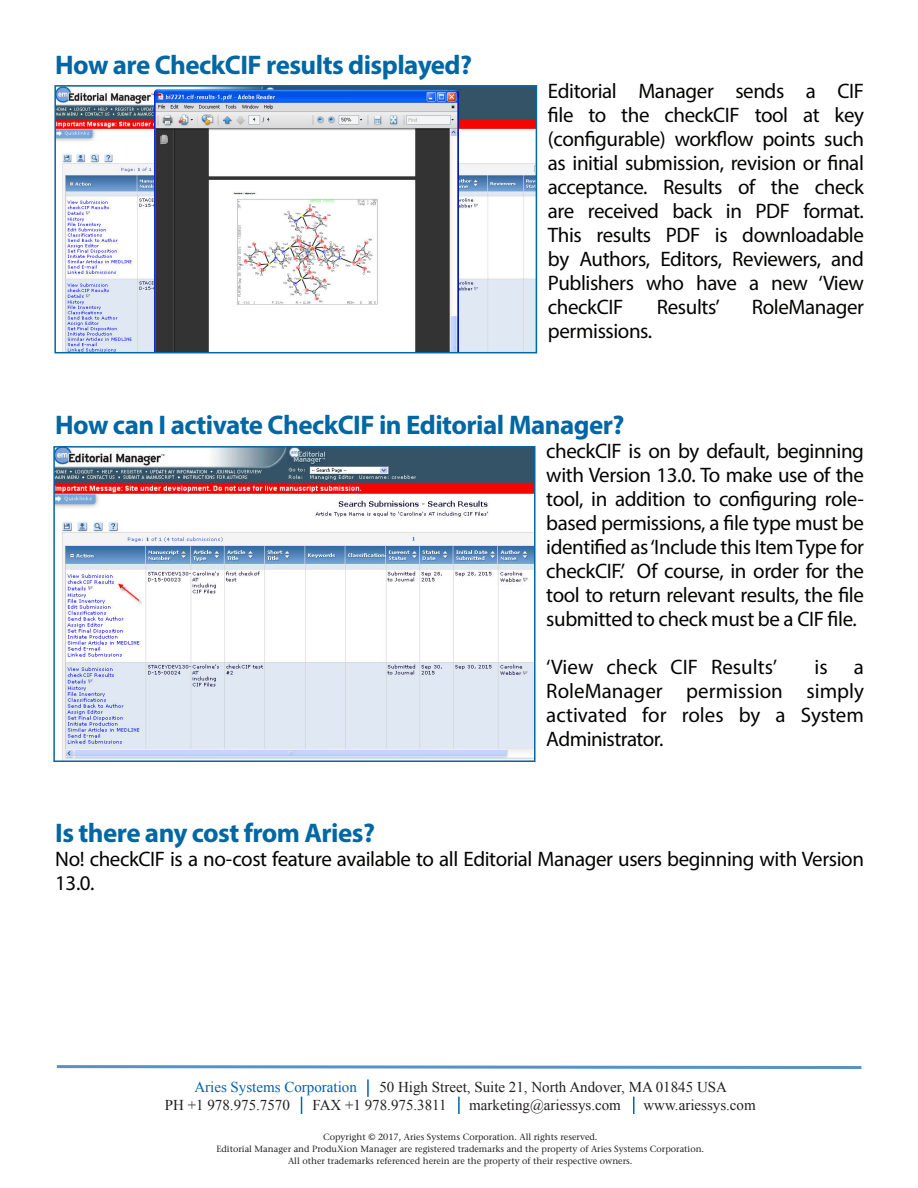
<style>
.page{position:relative;width:918px;height:1188px;background:#fff}
.page>*{position:absolute;margin:0;border:0;box-sizing:border-box;transform-origin:0 0}
.t1{font:700 27px "Myriad Pro";letter-spacing:-.02em;color:#0067a5}
.t2{font:21px/24px "Myriad Pro";letter-spacing:-.02em;color:#040503;text-align:justify}
.t3{font:21px "Myriad Pro";color:#040503}
.Address{font:15px "Times New Roman";color:#231f20}
.Address-2{font:15px "Times New Roman";color:#0160ae}
.Copyright{font:500 9px/12px "Stone Serif Std";color:#231f20;text-align:center}
</style>
<div class="page">
<img style="left:57px;top:88px;width:477px;height:262px">
<div style="left:54px;top:85px;width:483px;height:268px;border:2px solid #0067a5"></div>
<img style="left:56px;top:449px;width:477px;height:310px">
<div style="left:53px;top:446px;width:483px;height:316px;border:2px solid #0067a5"></div>
<svg style="left:56px;top:1065px;width:806px;height:4px;background:#81add3"></svg>
<svg style="left:301px;top:1097px;width:1px;height:17px"></svg>
<svg style="left:458px;top:1097px;width:2px;height:17px"></svg>
<svg style="left:633px;top:1097px;width:1px;height:17px"></svg>
<svg style="left:367px;top:1079px;width:2px;height:18px"></svg>
<p class="t1" style="left:55px;top:48px;width:418px">How are CheckCIF results displayed?</p>
<p class="t2" style="left:548px;top:79px;width:318px">Editorial Manager sends a CIF file to the checkCIF tool at key (configurable) workflow points such as initial submission, revision or final acceptance. Results of the check are received back in PDF format.<br>This results PDF is downloadable by Authors, Editors, Reviewers, and Publishers who have a new ‘View checkCIF</p>
<p class="t2" style="left:657px;top:295px;width:65px">Results’</p>
<p class="t2" style="left:752px;top:295px;width:114px">RoleManager</p>
<p class="t2" style="left:548px;top:319px;width:106px">permissions.</p>
<p class="t1" style="left:55px;top:408px;width:571px">How can I activate CheckCIF in Editorial Manager?</p>
<p class="t2" style="left:546px;top:439px;width:319px">checkCIF is on by default, beginning with Version 13.0. To make use of the tool, in addition to configuring role&shy;based permissions, a file type must be identified as ‘Include this Item Type for checkCIF.’ Of course, in order for the tool to return relevant results, the file submitted to check must be a CIF file.</p>
<p class="t3" style="left:546px;top:654px;width:232px">‘View check CIF Results’</p>
<p class="t2" style="left:546px;top:655px;width:319px;text-indent:268px">is a RoleManager permission simply activated for roles by a System Administrator.</p>
<p class="t1" style="left:55px;top:816px;width:321px">Is there any cost from Aries?</p>
<p class="t2" style="left:55px;top:847px;width:810px">No! checkCIF is a no-cost feature available to all Editorial Manager users beginning with Version<br>13.0.</p>
<p class="Address-2" style="left:194px;top:1077px;width:164px">Aries Systems Corporation</p>
<p class="Address" style="left:379px;top:1077px;width:349px">50 High Street, Suite 21, North Andover, MA 01845 USA</p>
<p class="Address" style="left:165px;top:1095px;width:127px">PH +1 978.975.7570</p>
<p class="Address" style="left:312px;top:1095px;width:136px">FAX +1 978.975.3811</p>
<p class="Address" style="left:469px;top:1095px;width:153px">marketing@ariessys.com</p>
<p class="Address" style="left:643px;top:1095px;width:114px">www.ariessys.com</p>
<p class="Copyright" style="left:216px;top:1131px;width:489px">Copyright © 2017, Aries Systems Corporation. All rights reserved.<br>Editorial Manager and ProduXion Manager are registered trademarks and the property of Aries Systems Corporation.</p>
<p class="Copyright" style="left:288px;top:1155px;width:346px">All other trademarks referenced herein are the property of their respective owners.</p>
</div>
